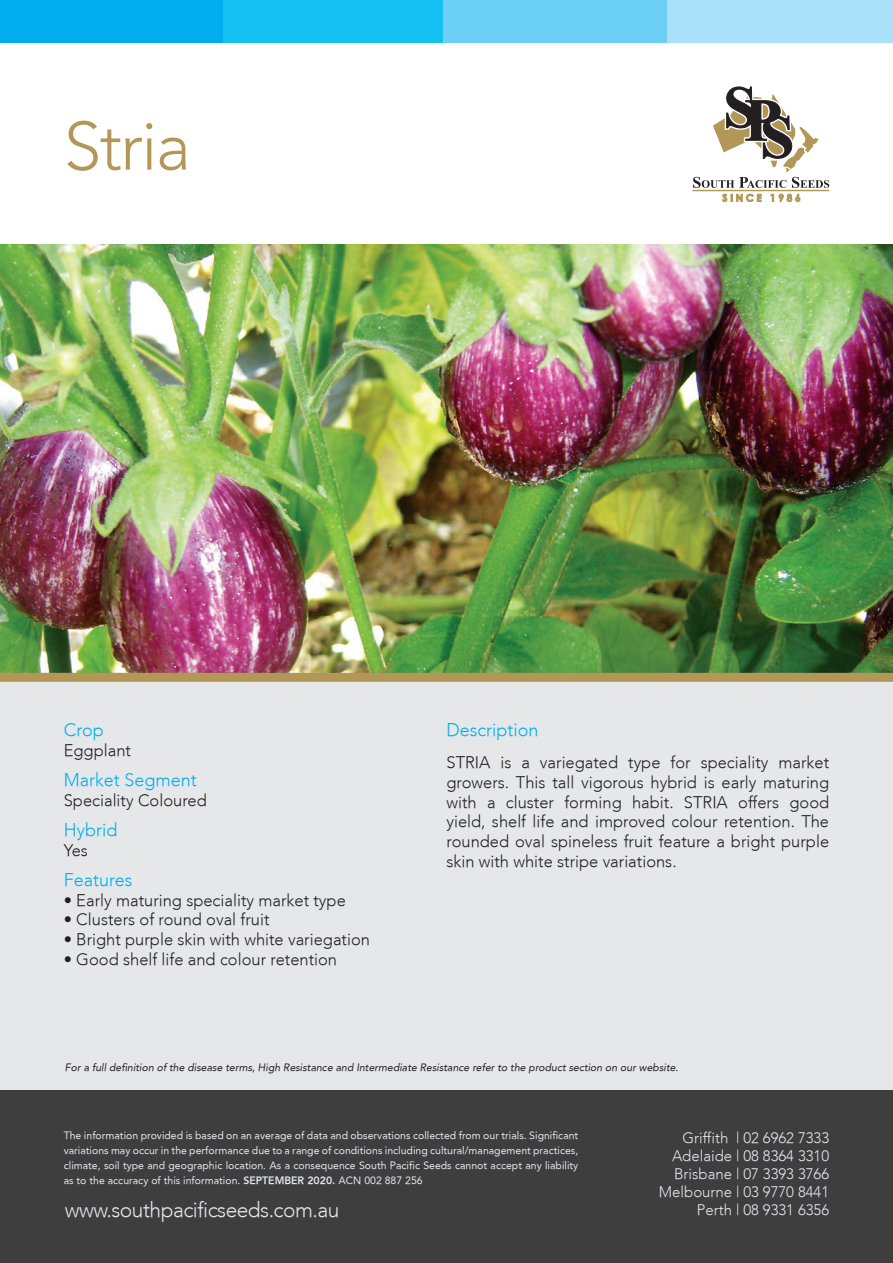
<style>
.page{position:relative;width:893px;height:1263px;background:#fff}
.page>*{position:absolute;margin:0;border:0;box-sizing:border-box;transform-origin:0 0}
.t1{font:300 67.5px "Avenir";letter-spacing:-.025em;color:#b39758}
.t2{font:300 21px "Avenir";letter-spacing:-.025em;color:#e6e7e9}
.t3{font:300 18px "Avenir";color:#00aeef}
.t4{font:300 16.5px/19.8px "Avenir";color:#231f20;text-align:justify}
.t5{font:300 15px/18px "Avenir";color:#e6e7e9;text-align:right}
.t6{font:10.5px/15px "Avenir";color:#e6e7e9;text-align:justify}
.t7{font:italic 10.5px "Avenir";color:#231f20}
.s1{font-weight:800}
</style>
<div class="page">
<img style="left:0;top:244px;width:893px;height:429px">
<div style="left:0;top:677px;width:893px;height:414px;background:#e6e7e9"></div>
<div style="left:0;top:1091px;width:893px;height:172px;background:#3e3e3f"></div>
<div style="left:0;top:0;width:223px;height:43px;background:#00aeef"></div>
<div style="left:223px;top:0;width:224px;height:43px;background:#15c0f2"></div>
<div style="left:444px;top:0;width:224px;height:43px;background:#6bcff6"></div>
<div style="left:668px;top:0;width:225px;height:43px;background:#aae0f9"></div>
<hr style="left:692px;top:190px;width:137px;height:1px;background:#b39758">
<svg style="left:722px;top:194px;width:39px;height:8px"></svg>
<svg style="left:771px;top:194px;width:29px;height:8px"></svg>
<svg style="left:693px;top:86px;width:136px;height:102px"></svg>
<div style="left:0;top:673px;width:893px;height:9px;background:#b39758"></div>
<h1 class="t1" style="left:64px;top:107px;width:128px">Stria</h1>
<p class="t3" style="left:64px;top:720px;width:42px">Crop</p>
<p class="t4" style="left:64px;top:741px;width:69px">Eggplant</p>
<p class="t3" style="left:64px;top:769px;width:135px">Market Segment</p>
<p class="t4" style="left:64px;top:790px;width:145px">Speciality Coloured</p>
<p class="t3" style="left:64px;top:819px;width:55px">Hybrid</p>
<p class="t4" style="left:64px;top:840px;width:26px">Yes</p>
<p class="t3" style="left:64px;top:869px;width:70px">Features</p>
<p class="t4" style="left:64px;top:890px;width:284px">• Early maturing speciality market type</p>
<p class="t4" style="left:64px;top:910px;width:207px">• Clusters of round oval fruit</p>
<p class="t4" style="left:64px;top:930px;width:308px">• Bright purple skin with white variegation</p>
<p class="t4" style="left:64px;top:949px;width:275px">• Good shelf life and colour retention</p>
<p class="t3" style="left:446px;top:720px;width:93px">Description</p>
<p class="t4" style="left:446px;top:752px;width:384px">STRIA is a variegated type for speciality market growers. This tall vigorous hybrid is early maturing with a cluster forming habit. STRIA offers good yield, shelf life and improved colour retention. The rounded oval spineless fruit feature a bright purple skin with white stripe variations.</p>
<p class="t7" style="left:65px;top:1061px;width:615px">For a full definition of the disease terms, High Resistance and Intermediate Resistance refer to the product section on our website.</p>
<p class="t6" style="left:64px;top:1128px;width:516px">The information provided is based on an average of data and observations collected from our trials. Significant variations may occur in the performance due to a range of conditions including cultural/management practices, climate, soil type and geographic location. As a consequence South Pacific Seeds cannot accept any liability as to the accuracy of this information. <span class="s1">SEPTEMBER 2020.</span> ACN 002 887 256</p>
<p class="t5" style="left:659px;top:1129px;width:172px">Griffith | 02 6962 7333<br>Adelaide | 08 8364 3310<br>Brisbane | 07 3393 3766<br>Melbourne | 03 9770 8441<br>Perth | 08 9331 6356</p>
<p class="t2" style="left:65px;top:1197px;width:276px">www.southpacificseeds.com.au</p>
</div>
